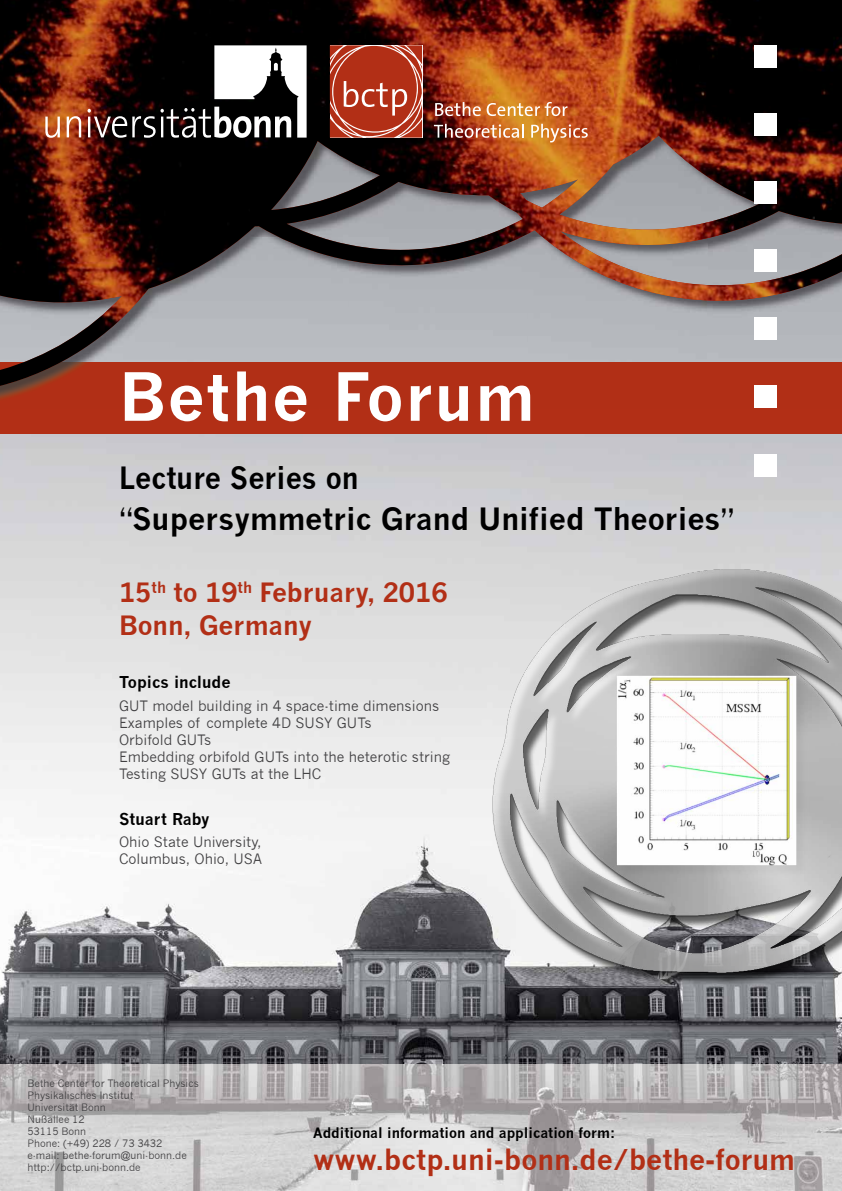
<style>
.page{position:relative;width:842px;height:1191px;background:#fff}
.page>*{position:absolute;margin:0;border:0;box-sizing:border-box;transform-origin:0 0}
.t1{font:700 65px "News Gothic";letter-spacing:.025em;color:#fff}
.t2{font:700 30px/41px "News Gothic";color:#000;scale:.94 1}
.t3{font:700 28px "News Gothic";color:#b22f16}
.t4{font:700 26px/33.7px "News Gothic";color:#b22f16}
.t5{font:700 16px "News Gothic";color:#000}
.t6{font:14px/17px "News Gothic";color:#414042}
.t7{font:700 14px "News Gothic";color:#000}
.t8{font:10px/12px "News Gothic";color:#414042}
</style>
<div class="page">
<img style="left:0;top:434px;width:842px;height:757px">
<div style="left:0;top:363px;width:842px;height:71px;background:#b22f16"></div>
<img style="left:0;top:0;width:842px;height:386px">
<div style="left:754px;top:45px;width:23px;height:23px;background:#fff"></div>
<div style="left:754px;top:113px;width:23px;height:23px;background:#fff"></div>
<div style="left:754px;top:181px;width:23px;height:23px;background:#fff"></div>
<div style="left:754px;top:249px;width:23px;height:23px;background:#fff"></div>
<div style="left:754px;top:317px;width:23px;height:23px;background:#fff"></div>
<div style="left:754px;top:386px;width:23px;height:22px;background:#fff"></div>
<div style="left:754px;top:454px;width:23px;height:22px;background:#fff"></div>
<svg style="left:435px;top:102px;width:46px;height:14px"></svg>
<svg style="left:487px;top:102px;width:80px;height:14px"></svg>
<svg style="left:434px;top:124px;width:90px;height:14px"></svg>
<svg style="left:531px;top:124px;width:57px;height:18px"></svg>
<svg style="left:330px;top:45px;width:92px;height:93px;background:#be503c"></svg>
<svg style="left:45px;top:117px;width:15px;height:21px"></svg>
<svg style="left:67px;top:116px;width:14px;height:21px"></svg>
<svg style="left:88px;top:45px;width:219px;height:93px"></svg>
<img style="left:423px;top:547px;width:419px;height:434px">
<h1 class="t1" style="left:119px;top:357px;width:417px">Bethe Forum</h1>
<h2 class="t2" style="left:119px;top:456px;width:655px">Lecture Series on<br>“Supersymmetric Grand Unified Theories”</h2>
<h3 class="t4" style="left:119px;top:575px;width:330px">15<sup>th</sup> to 19<sup>th</sup> February, 2016<br>Bonn, Germany</h3>
<p class="t5" style="left:119px;top:672px;width:113px">Topics include</p>
<p class="t6" style="left:119px;top:697px;width:333px">GUT model building in 4 space-time dimensions Examples of complete 4D SUSY GUTs<br>Orbifold GUTs<br>Embedding orbifold GUTs into the heterotic string Testing SUSY GUTs at the LHC</p>
<p class="t5" style="left:119px;top:809px;width:92px">Stuart Raby</p>
<p class="t6" style="left:119px;top:833px;width:144px">Ohio State University,<br>Columbus, Ohio, USA</p>
<p class="t8" style="left:27px;top:1077px;width:173px">Bethe Center for Theoretical Physics<br>Physikalisches Institut<br>Universität Bonn<br>Nußallee 12<br>53115 Bonn<br>Phone: (+49) 228 / 73 3432<br>e-mail: bethe-forum@uni-bonn.de http://bctp.uni-bonn.de</p>
<p class="t7" style="left:313px;top:1124px;width:303px">Additional information and application form:</p>
<h3 class="t3" style="left:313px;top:1142px;width:483px">www.bctp.uni-bonn.de/bethe-forum</h3>
</div>
